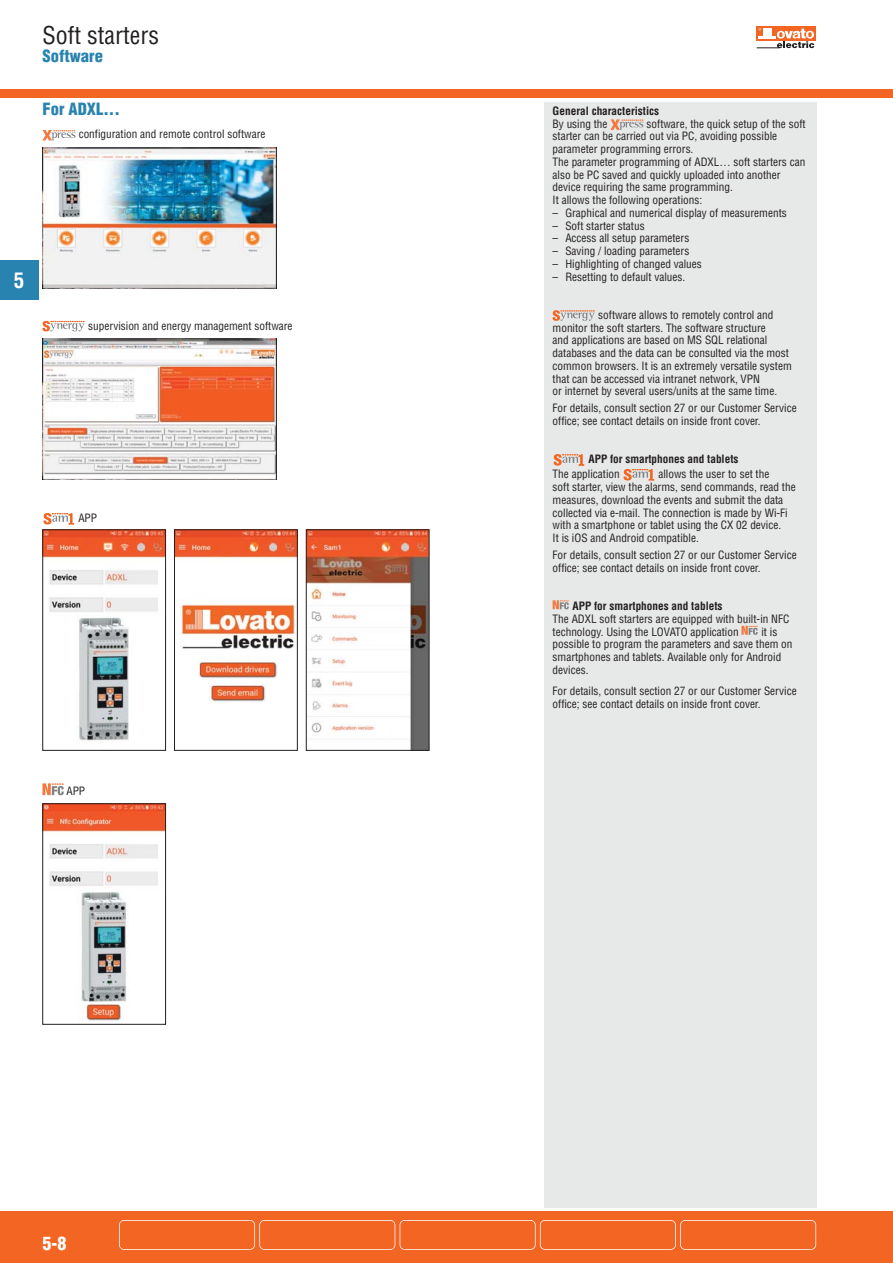
<style>
.page{position:relative;width:893px;height:1263px;background:#fff}
.page>*{position:absolute;margin:0;border:0;box-sizing:border-box;transform-origin:0 0}
.t1{font:condensed 24px "Helvetica";color:#231f20}
.t2{font:700 condensed 21px "Helvetica";color:#fff}
.t3{font:900 condensed 18px "Helvetica";color:#fff}
.t4{font:900 condensed 16.5px "Helvetica";color:#2883b0}
.t5{font:condensed 11.25px/12.8px "Helvetica";color:#231f20}
.t6{font:700 condensed 11.25px "Helvetica";color:#231f20}
</style>
<div class="page">
<div style="left:0;top:260px;width:38px;height:40px;background:#2883b0"></div>
<div style="left:0;top:1212px;width:893px;height:51px;background:#f26522"></div>
<div style="left:119px;top:1220px;width:136px;height:30px;border:2px solid #fff;border-radius:5px"></div>
<div style="left:259px;top:1220px;width:136px;height:30px;border:2px solid #fff;border-radius:5px"></div>
<div style="left:400px;top:1220px;width:136px;height:30px;border:2px solid #fff;border-radius:5px"></div>
<div style="left:540px;top:1220px;width:136px;height:30px;border:2px solid #fff;border-radius:5px"></div>
<div style="left:680px;top:1220px;width:136px;height:30px;border:2px solid #fff;border-radius:5px"></div>
<div style="left:0;top:90px;width:893px;height:8px;background:#f26522"></div>
<div style="left:757px;top:26px;width:59px;height:15px;background:#f26522"></div>
<svg style="left:757px;top:28px;width:57px;height:21px"></svg>
<div style="left:544px;top:102px;width:272px;height:1105px;background:#e7e8e8"></div>
<svg style="left:610px;top:119px;width:33px;height:11px"></svg>
<svg style="left:553px;top:310px;width:42px;height:11px"></svg>
<svg style="left:554px;top:454px;width:31px;height:12px"></svg>
<svg style="left:624px;top:469px;width:31px;height:12px"></svg>
<svg style="left:553px;top:600px;width:16px;height:9px"></svg>
<svg style="left:741px;top:626px;width:17px;height:9px"></svg>
<svg style="left:42px;top:130px;width:34px;height:11px"></svg>
<div style="left:43px;top:147px;width:233px;height:145px;background:linear-gradient(to right,#fff,#fff)"></div>
<img style="left:42px;top:147px;width:234px;height:141px">
<svg style="left:42px;top:321px;width:43px;height:10px"></svg>
<div style="left:43px;top:338px;width:233px;height:145px;background:linear-gradient(to right,#fff,#fff)"></div>
<img style="left:43px;top:338px;width:233px;height:141px">
<svg style="left:44px;top:513px;width:31px;height:12px"></svg>
<img style="left:45px;top:532px;width:119px;height:209px">
<div style="left:43px;top:530px;width:123px;height:221px;border:1px solid #231f20"></div>
<svg style="left:42px;top:783px;width:22px;height:12px"></svg>
<img style="left:45px;top:806px;width:119px;height:216px">
<div style="left:43px;top:804px;width:123px;height:221px;border:1px solid #231f20"></div>
<img style="left:176px;top:532px;width:120px;height:170px">
<div style="left:174px;top:530px;width:124px;height:221px;border:1px solid #231f20"></div>
<img style="left:308px;top:532px;width:119px;height:217px">
<div style="left:306px;top:530px;width:123px;height:221px;border:1px solid #231f20"></div>
<h1 class="t1" style="left:43px;top:26px;width:118px">Soft starters</h1>
<h3 class="t4" style="left:43px;top:49px;width:62px">Software</h3>
<h3 class="t4" style="left:43px;top:102px;width:79px">For ADXL...</h3>
<p class="t5" style="left:79px;top:129px;width:188px">configuration and remote control software</p>
<h2 class="t2" style="left:14px;top:272px;width:12px">5</h2>
<p class="t5" style="left:88px;top:320px;width:206px">supervision and energy management software</p>
<p class="t5" style="left:78px;top:513px;width:20px">APP</p>
<p class="t5" style="left:66px;top:785px;width:20px">APP</p>
<h3 class="t3" style="left:43px;top:1236px;width:25px">5-8</h3>
<p class="t6" style="left:553px;top:106px;width:108px">General characteristics</p>
<p class="t5" style="left:553px;top:118px;width:56px">By using the</p>
<p class="t5" style="left:553px;top:118px;width:254px;text-indent:94px">software, the quick setup of the soft starter can be carried out via PC, avoiding possible parameter programming errors.<br>The parameter programming of ADXL… soft starters can also be PC saved and quickly uploaded into another device requiring the same programming.<br>It allows the following operations:</p>
<p class="t5" style="left:553px;top:207px;width:236px">– Graphical and numerical display of measurements</p>
<p class="t5" style="left:553px;top:220px;width:94px">– Soft starter status</p>
<p class="t5" style="left:553px;top:233px;width:138px">– Access all setup parameters</p>
<p class="t5" style="left:553px;top:246px;width:138px">– Saving / loading parameters</p>
<p class="t5" style="left:553px;top:258px;width:151px">– Highlighting of changed values</p>
<p class="t5" style="left:553px;top:271px;width:134px">– Resetting to default values.</p>
<p class="t5" style="left:553px;top:309px;width:241px;text-indent:46px">software allows to remotely control and monitor the soft starters. The software structure<br>and applications are based on MS SQL relational databases and the data can be consulted via the most common browsers. It is an extremely versatile system that can be accessed via intranet network, VPN<br>or internet by several users/units at the same time.</p>
<p class="t5" style="left:553px;top:403px;width:246px">For details, consult section 27 or our Customer Service office; see contact details on inside front cover.</p>
<p class="t6" style="left:588px;top:455px;width:151px">APP for smartphones and tablets</p>
<p class="t5" style="left:553px;top:469px;width:69px">The application</p>
<p class="t5" style="left:553px;top:469px;width:245px;text-indent:106px">allows the user to set the<br>soft starter, view the alarms, send commands, read the measures, download the events and submit the data collected via e-mail. The connection is made by Wi-Fi with a smartphone or tablet using the CX 02 device.<br>It is iOS and Android compatible.</p>
<p class="t5" style="left:553px;top:550px;width:246px">For details, consult section 27 or our Customer Service office; see contact details on inside front cover.</p>
<p class="t6" style="left:572px;top:602px;width:151px">APP for smartphones and tablets</p>
<p class="t5" style="left:553px;top:613px;width:238px">The ADXL soft starters are equipped with built-in NFC technology. Using the LOVATO application</p>
<p class="t5" style="left:553px;top:626px;width:241px;text-indent:209px">it is possible to program the parameters and save them on smartphones and tablets. Available only for Android devices.</p>
<p class="t5" style="left:553px;top:686px;width:246px">For details, consult section 27 or our Customer Service office; see contact details on inside front cover.</p>
</div>
